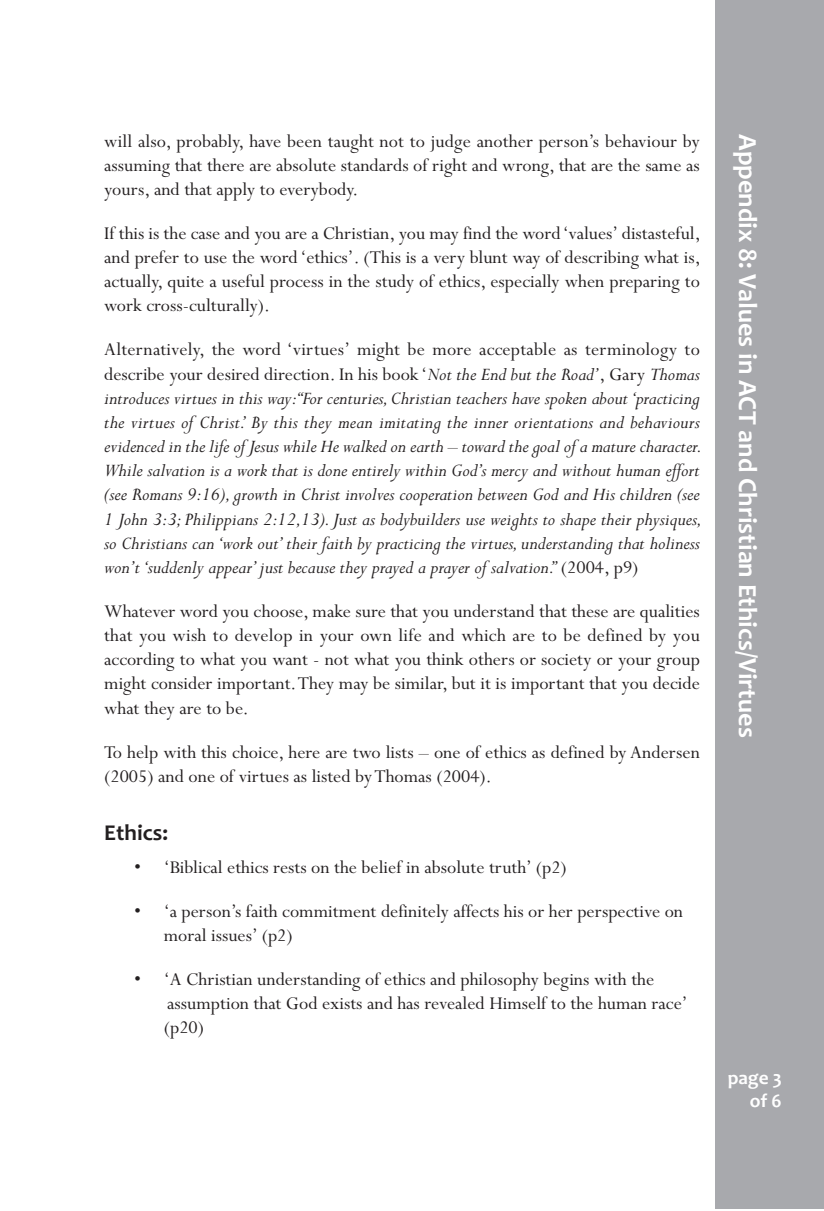
<style>
.page{position:relative;width:824px;height:1211px;background:#fff}
.page>*{position:absolute;margin:0;border:0;box-sizing:border-box;transform-origin:0 0}
.t1{font:700 26.25px "Candara";color:#fff}
.t2{font:700 22.75px "Candara";color:#231f20}
.t3{font:20.12px/24.2px "Perpetua";color:#231f20;text-align:justify}
.t4{font:italic 20.12px/24.2px "Perpetua";color:#231f20;text-align:justify}
.t5{font:700 19.25px/23.1px "Candara";color:#fff;text-align:right}
.s1{font-style:normal}
</style>
<div class="page">
<div style="left:715px;top:0;width:108px;height:1208px;background:#a8a9ad"></div>
<p class="t3" style="left:104px;top:128px;width:597px">will also, probably, have been taught not to judge another person’s behaviour by assuming that there are absolute standards of right and wrong, that are the same as yours, and that apply to everybody.</p>
<p class="t3" style="left:104px;top:220px;width:598px">If this is the case and you are a Christian, you may find the word‘values’ distasteful, and prefer to use the word ‘ethics’. (This is a very blunt way of describing what is, actually, quite a useful process in the study of ethics, especially when preparing to work cross-culturally).</p>
<p class="t4" style="left:104px;top:336px;width:599px"><span class="s1">Alternatively, the word ‘virtues’ might be more acceptable as terminology to describe your desired direction. In his book ‘</span>Not the End but the Road’<span class="s1">, Gary</span> Thomas introduces virtues in this way:“For centuries,Christian teachers have spoken about‘practicing the virtues of Christ.’ By this they mean imitating the inner orientations and behaviours evidenced in the life of Jesus while He walked on earth – toward the goal ofa mature character.<br>While salvation is a work that is done entirely within God’s mercy and without human effort (see Romans 9:16),growth in Christ involves cooperation between God and His children (see 1 John 3:3; Philippians 2:12,13). Just as bodybuilders use weights to shape their physiques, so Christians can ‘work out’ their faith by practicing the virtues, understanding that holiness won’t‘suddenly appear’just because they prayed a prayer of salvation.’’<span class="s1">(2004, p9)</span></p>
<p class="t3" style="left:104px;top:598px;width:597px">Whatever word you choose, make sure that you understand that these are qualities that you wish to develop in your own life and which are to be defined by you according to what you want - not what you think others or society or your group might consider important.They may be similar, but it is important that you decide what they are to be.</p>
<p class="t3" style="left:104px;top:738px;width:597px">To help with this choice, here are two lists – one of ethics as defined by Andersen (2005) and one of virtues as listed byThomas (2004).</p>
<p class="t2" style="left:104px;top:818px;width:65px">Ethics:</p>
<p class="t3" style="left:134px;top:854px;width:434px">• ‘Biblical ethics rests on the belief in absolute truth’ (p2)</p>
<p class="t3" style="left:164px;top:898px;width:521px;text-indent:-30px">• ‘a person’s faith commitment definitely affects his or her perspective on moral issues’ (p2)</p>
<p class="t3" style="left:164px;top:966px;width:525px;text-align:left;text-indent:-30px">• ‘A Christian understanding of ethics and philosophy begins with the assumption that God exists and has revealed Himself to the human race’ (p20)</p>
<h1 class="t1" style="left:763px;top:134px;width:605px;rotate:90deg">Appendix 8: Values in ACT and Christian Ethics/Virtues</h1>
<p class="t5" style="left:727px;top:1065px;width:55px">page 3 of6</p>
</div>
